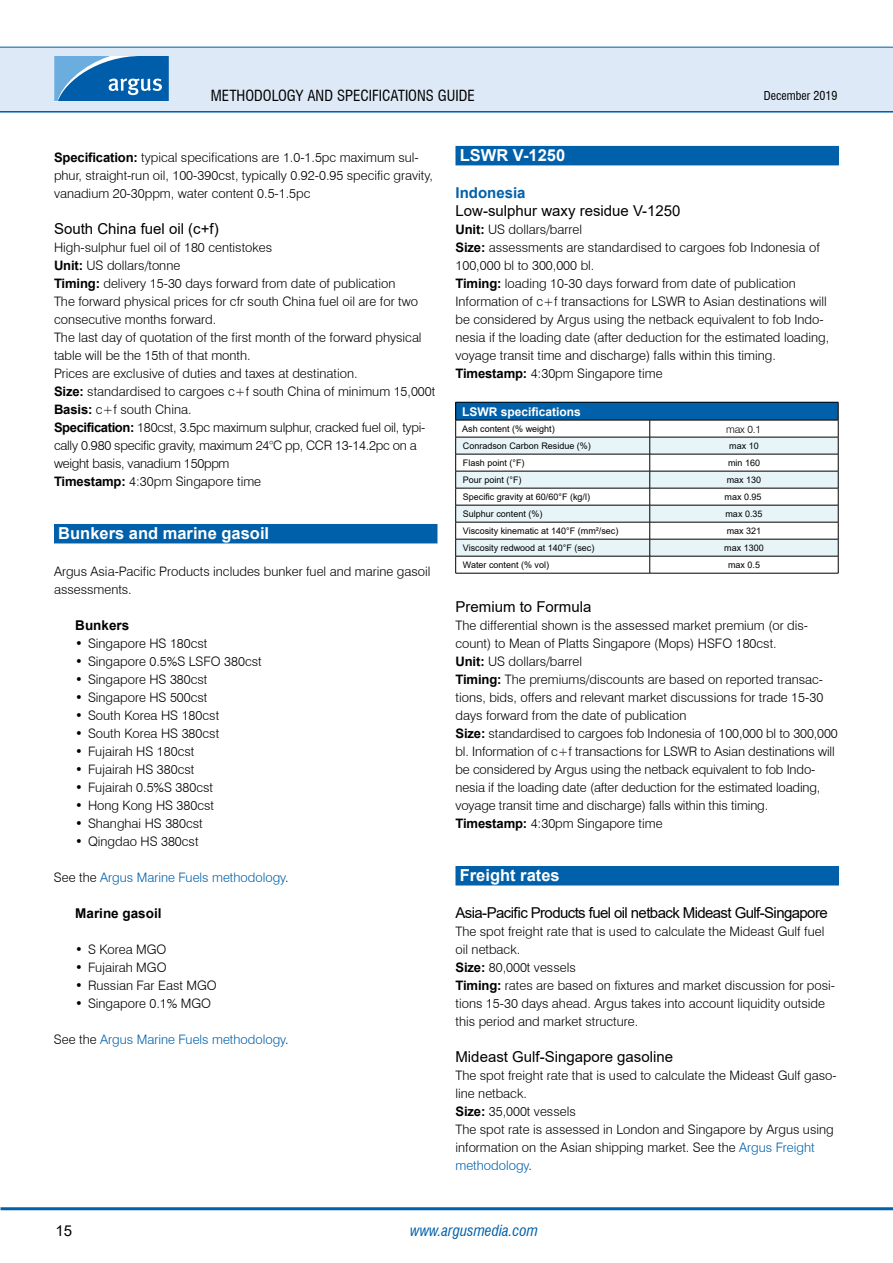
<style>
.page{position:relative;width:893px;height:1263px;background:#fff}
.page>*{position:absolute;margin:0;border:0;box-sizing:border-box;transform-origin:0 0}
.t1{font:700 16.5px "Arial";color:#fff}
.t2{font:15px "Arial";color:#000}
.t3{font:15px "Arial";letter-spacing:-.04em;color:#000}
.t4{font:condensed 15px "Swiss 721 BT";color:#000}
.t5{font:italic condensed 15px "Swiss 721 BT";color:#0060a9}
.t6{font:700 15px "Arial";color:#0060a9}
.t7{font:700 13.5px "Arial";color:#000}
.t8{font:300 13.05px/18px "Swiss 721 BT";color:#000}
.t9{font:300 13.05px "Swiss 721 BT";color:#0060a9}
.t10{font:700 12px "Arial";color:#fff}
.t11{font:condensed 12px "Swiss 721 BT";color:#000}
.t12{font:300 10.5px "Swiss 721 BT";color:#000}
.t13{font:9px "Arial";color:#000}
.s1{font-family:"Arial";font-weight:700}
.s2{color:#000}
.s3{color:#0060a9}
</style>
<div class="page">
<hr style="left:0;top:110px;width:893px;height:3px;background:#0060a9">
<div style="left:0;top:47px;width:893px;height:64px;background:#dee9f7"></div>
<hr style="left:0;top:47px;width:893px;height:1px;background:#0060a9">
<svg style="left:54px;top:56px;width:115px;height:45px;background:#307dbd"></svg>
<hr style="left:1px;top:1207px;width:892px;height:3px;background:#0060a9">
<div style="left:54px;top:524px;width:383px;height:19px;background:#0060a9"></div>
<div style="left:455px;top:146px;width:384px;height:19px;background:#0060a9"></div>
<div style="left:455px;top:866px;width:384px;height:19px;background:#0060a9"></div>
<div style="left:456px;top:402px;width:382px;height:18px;background:#0060a9"></div>
<svg style="left:456px;top:438px;width:382px;height:118px;fill:#e7f5f9"></svg>
<hr style="left:455px;top:402px;width:195px;height:1px;background:#000">
<hr style="left:650px;top:402px;width:188px;height:1px;background:#000">
<hr style="left:455px;top:420px;width:195px;height:1px;background:#000">
<svg style="left:838px;top:402px;width:1px;height:171px"></svg>
<hr style="left:650px;top:420px;width:188px;height:1px;background:#000">
<hr style="left:455px;top:437px;width:195px;height:1px;background:#000">
<hr style="left:650px;top:437px;width:188px;height:1px;background:#000">
<hr style="left:455px;top:454px;width:195px;height:1px;background:#000">
<hr style="left:650px;top:454px;width:188px;height:1px;background:#000">
<hr style="left:455px;top:471px;width:195px;height:1px;background:#000">
<hr style="left:650px;top:471px;width:188px;height:1px;background:#000">
<hr style="left:455px;top:488px;width:195px;height:1px;background:#000">
<hr style="left:650px;top:488px;width:188px;height:1px;background:#000">
<hr style="left:455px;top:505px;width:195px;height:1px;background:#000">
<hr style="left:650px;top:505px;width:188px;height:1px;background:#000">
<hr style="left:455px;top:522px;width:195px;height:1px;background:#000">
<hr style="left:650px;top:522px;width:188px;height:1px;background:#000">
<hr style="left:455px;top:539px;width:195px;height:1px;background:#000">
<hr style="left:650px;top:539px;width:188px;height:1px;background:#000">
<svg style="left:455px;top:402px;width:1px;height:171px"></svg>
<hr style="left:455px;top:556px;width:195px;height:1px;background:#000">
<hr style="left:455px;top:573px;width:195px;height:1px;background:#000">
<svg style="left:649px;top:420px;width:1px;height:153px"></svg>
<hr style="left:650px;top:556px;width:188px;height:1px;background:#000">
<hr style="left:650px;top:573px;width:188px;height:1px;background:#000">
<p class="t4" style="left:211px;top:86px;width:265px">METHODOLOGY AND SPECIFICATIONS GUIDE</p>
<p class="t11" style="left:764px;top:88px;width:75px">DECEMBER 2019</p>
<p class="t8" style="left:54px;top:148px;width:380px"><span class="s1">Specification:</span> typical specifications are 1.0-1.5pc maximum sul&shy;phur, straight-run oil, 100-390cst, typically 0.92-0.95 specific gravity, vanadium 20-30ppm, water content 0.5-1.5pc</p>
<p class="t2" style="left:54px;top:218px;width:166px">South China fuel oil (c+f)</p>
<p class="t8" style="left:54px;top:238px;width:383px">High-sulphur fuel oil of 180 centistokes<br><span class="s1">Unit:</span> US dollars/tonne<br><span class="s1">Timing:</span> delivery 15-30 days forward from date of publication<br>The forward physical prices for cfr south China fuel oil are for two consecutive months forward.<br>The last day of quotation of the first month of the forward physical table will be the 15th of that month.<br>Prices are exclusive of duties and taxes at destination.<br><span class="s1">Size:</span> standardised to cargoes c+f south China of minimum 15,000t <span class="s1">Basis:</span> c+f south China.<br><span class="s1">Specification:</span> 180cst, 3.5pc maximum sulphur, cracked fuel oil, typi&shy;cally 0.980 specific gravity, maximum 24°C pp, CCR 13-14.2pc on a weight basis, vanadium 150ppm<br><span class="s1">Timestamp:</span> 4:30pm Singapore time</p>
<p class="t1" style="left:58px;top:522px;width:212px">Bunkers and marine gasoil</p>
<p class="t8" style="left:54px;top:562px;width:378px">Argus Asia-Pacific Products includes bunker fuel and marine gasoil assessments.</p>
<p class="t7" style="left:75px;top:616px;width:56px">Bunkers</p>
<p class="t8" style="left:75px;top:634px;width:134px">• Singapore HS 180cst</p>
<p class="t8" style="left:75px;top:652px;width:188px">• Singapore 0.5%S LSFO 380cst</p>
<p class="t8" style="left:75px;top:670px;width:134px">• Singapore HS 380cst</p>
<p class="t8" style="left:75px;top:688px;width:134px">• Singapore HS 500cst</p>
<p class="t8" style="left:75px;top:706px;width:145px">• South Korea HS 180cst</p>
<p class="t8" style="left:75px;top:724px;width:145px">• South Korea HS 380cst</p>
<p class="t8" style="left:75px;top:742px;width:121px">• Fujairah HS 180cst</p>
<p class="t8" style="left:75px;top:760px;width:121px">• Fujairah HS 380cst</p>
<p class="t8" style="left:75px;top:778px;width:139px">• Fujairah 0.5%S 380cst</p>
<p class="t8" style="left:75px;top:796px;width:140px">• Hong Kong HS 380cst</p>
<p class="t8" style="left:75px;top:814px;width:129px">• Shanghai HS 380cst</p>
<p class="t8" style="left:75px;top:832px;width:125px">• Qingdao HS 380cst</p>
<p class="t9" style="left:54px;top:869px;width:236px"><span class="s2">See the</span> Argus Marine Fuels methodology<span class="s2">.</span></p>
<p class="t7" style="left:75px;top:904px;width:88px">Marine gasoil</p>
<p class="t8" style="left:75px;top:940px;width:93px">• S Korea MGO</p>
<p class="t8" style="left:75px;top:958px;width:93px">• Fujairah MGO</p>
<p class="t8" style="left:75px;top:976px;width:143px">• Russian Far East MGO</p>
<p class="t8" style="left:75px;top:994px;width:137px">• Singapore 0.1% MGO</p>
<p class="t9" style="left:54px;top:1031px;width:236px"><span class="s2">See the</span> Argus Marine Fuels methodology<span class="s2">.</span></p>
<p class="t1" style="left:460px;top:144px;width:107px">LSWR V-1250</p>
<p class="t6" style="left:455px;top:182px;width:72px">Indonesia</p>
<p class="t2" style="left:455px;top:200px;width:227px">Low-sulphur waxy residue V-1250</p>
<p class="t8" style="left:455px;top:220px;width:375px"><span class="s1">Unit:</span> US dollars/barrel<br><span class="s1">Size:</span> assessments are standardised to cargoes fob Indonesia of 100,000 bl to 300,000 bl.<br><span class="s1">Timing:</span> loading 10-30 days forward from date of publication Information of c+f transactions for LSWR to Asian destinations will be considered by Argus using the netback equivalent to fob Indo&shy;nesia if the loading date (after deduction for the estimated loading, voyage transit time and discharge) falls within this timing.<br><span class="s1">Timestamp:</span> 4:30pm Singapore time</p>
<p class="t10" style="left:462px;top:403px;width:120px">LSWR specifications</p>
<p class="t13" style="left:462px;top:422px;width:94px">Ash content (% weight)</p>
<p class="t12" style="left:726px;top:422px;width:36px">max 0.1</p>
<p class="t13" style="left:463px;top:439px;width:130px">Conradson Carbon Residue (%)</p>
<p class="t13" style="left:729px;top:439px;width:31px">max 10</p>
<p class="t13" style="left:463px;top:456px;width:63px">Flash point (°F)</p>
<p class="t13" style="left:728px;top:456px;width:34px">min 160</p>
<p class="t13" style="left:463px;top:473px;width:60px">Pour point (°F)</p>
<p class="t13" style="left:727px;top:473px;width:36px">max 130</p>
<p class="t13" style="left:463px;top:491px;width:129px">Specific gravity at 60/60°F (kg/l)</p>
<p class="t13" style="left:725px;top:491px;width:39px">max 0.95</p>
<p class="t13" style="left:463px;top:508px;width:81px">Sulphur content (%)</p>
<p class="t13" style="left:725px;top:508px;width:39px">max 0.35</p>
<p class="t13" style="left:463px;top:525px;width:157px">Viscosity kinematic at 140°F (mm²/sec)</p>
<p class="t13" style="left:727px;top:525px;width:36px">max 321</p>
<p class="t13" style="left:463px;top:542px;width:133px">Viscosity redwood at 140°F (sec)</p>
<p class="t13" style="left:724px;top:542px;width:41px">max 1300</p>
<p class="t13" style="left:463px;top:559px;width:88px">Water content (% vol)</p>
<p class="t13" style="left:728px;top:559px;width:34px">max 0.5</p>
<p class="t2" style="left:455px;top:596px;width:137px">Premium to Formula</p>
<p class="t8" style="left:455px;top:616px;width:384px">The differential shown is the assessed market premium (or dis&shy;count) to Mean of Platts Singapore (Mops) HSFO 180cst.<br><span class="s1">Unit:</span> US dollars/barrel<br><span class="s1">Timing:</span> The premiums/discounts are based on reported transac&shy;tions, bids, offers and relevant market discussions for trade 15-30 days forward from the date of publication<br><span class="s1">Size:</span> standardised to cargoes fob Indonesia of 100,000 bl to 300,000 bl. Information of c+f transactions for LSWR to Asian destinations will be considered by Argus using the netback equivalent to fob Indo&shy;nesia if the loading date (after deduction for the estimated loading, voyage transit time and discharge) falls within this timing.<br><span class="s1">Timestamp:</span> 4:30pm Singapore time</p>
<p class="t1" style="left:460px;top:864px;width:101px">Freight rates</p>
<p class="t3" style="left:455px;top:902px;width:374px">Asia-Pacific Products fuel oil netback Mideast Gulf-Singapore</p>
<p class="t8" style="left:455px;top:922px;width:381px">The spot freight rate that is used to calculate the Mideast Gulf fuel oil netback.<br><span class="s1">Size:</span> 80,000t vessels<br><span class="s1">Timing:</span> rates are based on fixtures and market discussion for posi&shy;tions 15-30 days ahead. Argus takes into account liquidity outside this period and market structure.</p>
<p class="t2" style="left:455px;top:1046px;width:219px">Mideast Gulf-Singapore gasoline</p>
<p class="t8" style="left:455px;top:1066px;width:383px">The spot freight rate that is used to calculate the Mideast Gulf gaso&shy;line netback.<br><span class="s1">Size:</span> 35,000t vessels<br>The spot rate is assessed in London and Singapore by Argus using information on the Asian shipping market. See the <span class="s3">Argus Freight methodology</span>.</p>
<p class="t2" style="left:55px;top:1220px;width:18px">15</p>
<p class="t5" style="left:410px;top:1221px;width:129px">www.argusmedia.com</p>
</div>
